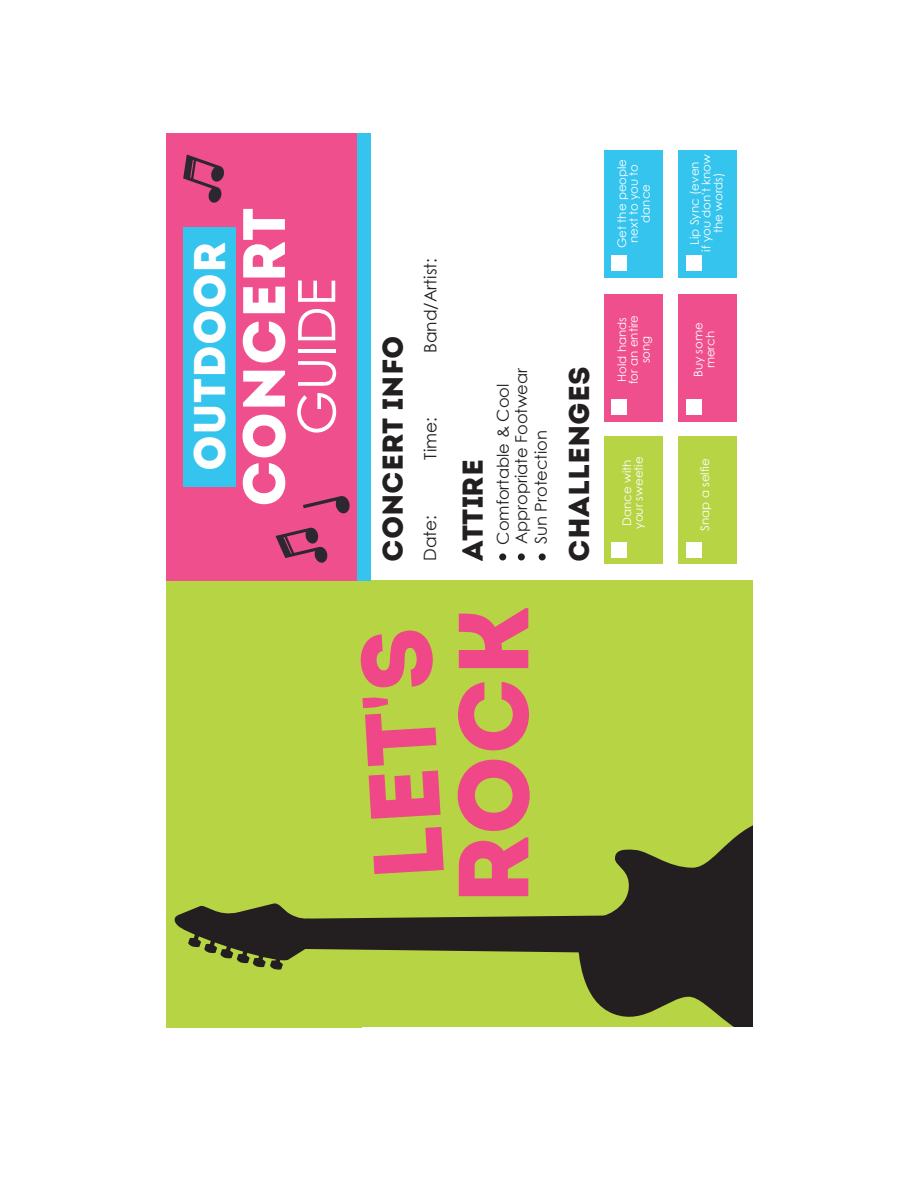
<style>
.page{position:relative;width:918px;height:1188px;background:#fff}
.page>*{position:absolute;margin:0;border:0;box-sizing:border-box;transform-origin:0 0}
.t1{font:99.3px "Intro";color:#ef4788}
.t2{font:59.7px "Intro";color:#fff}
.t3{font:51.75px "Century Gothic";color:#fff}
.t4{font:44.25px "Intro";color:#fff}
.t5{font:28.8px "Intro";color:#231f20}
.t6{font:16.95px "Century Gothic";color:#231f20}
.t7{font:16.35px/19.4px "Century Gothic";color:#231f20}
.t8{font:11.85px/11.9px "Century Gothic";color:#fff;text-align:center}
.s1{font-family:"Arial"}
</style>
<div class="page">
<div style="left:166px;top:580px;width:588px;height:447px;background:#b7d444"></div>
<svg style="left:582px;top:815px;width:172px;height:212px;fill:#231f20"></svg>
<svg style="left:174px;top:902px;width:450px;height:69px"></svg>
<div style="left:166px;top:133px;width:204px;height:447px;background:#ef4f8d"></div>
<div style="left:357px;top:133px;width:13px;height:447px;background:#34c4ed"></div>
<div style="left:183px;top:227px;width:53px;height:259px;background:#34c4ed"></div>
<div style="left:605px;top:437px;width:58px;height:127px;background:#b7d444"></div>
<div style="left:605px;top:294px;width:58px;height:127px;background:#ef4f8d"></div>
<div style="left:605px;top:150px;width:58px;height:128px;background:#34c4ed"></div>
<div style="left:678px;top:437px;width:58px;height:127px;background:#b7d444"></div>
<div style="left:678px;top:294px;width:58px;height:127px;background:#ef4f8d"></div>
<div style="left:678px;top:150px;width:58px;height:128px;background:#34c4ed"></div>
<div style="left:611px;top:542px;width:16px;height:16px;background:#fff"></div>
<div style="left:686px;top:542px;width:16px;height:16px;background:#fff"></div>
<div style="left:686px;top:399px;width:16px;height:16px;background:#fff"></div>
<div style="left:686px;top:255px;width:16px;height:16px;background:#fff"></div>
<div style="left:611px;top:399px;width:16px;height:15px;background:#fff"></div>
<div style="left:611px;top:255px;width:16px;height:16px;background:#fff"></div>
<div style="left:499px;top:553px;width:7px;height:7px;background:#231f20;border-radius:50%"></div>
<div style="left:518px;top:553px;width:7px;height:7px;background:#231f20;border-radius:50%"></div>
<div style="left:539px;top:553px;width:7px;height:7px;background:#231f20;border-radius:50%"></div>
<svg style="left:303px;top:496px;width:47px;height:18px"></svg>
<svg style="left:276px;top:527px;width:52px;height:36px"></svg>
<svg style="left:183px;top:155px;width:41px;height:48px"></svg>
<h2 class="t2" style="left:240px;top:507px;width:301px;rotate:-90deg">CONCERT</h2>
<h3 class="t4" style="left:192px;top:471px;width:231px;rotate:-90deg">OUTDOOR</h3>
<h3 class="t3" style="left:296px;top:436px;width:158px;rotate:-90deg">GUIDE</h3>
<h3 class="t5" style="left:381px;top:562px;width:228px;rotate:-90deg">CONCERT INFO</h3>
<h3 class="t6" style="left:424px;top:353px;width:96px;rotate:-90deg">Band/Artist:</h3>
<h3 class="t6" style="left:424px;top:460px;width:44px;rotate:-90deg">Time:</h3>
<h3 class="t6" style="left:424px;top:561px;width:47px;rotate:-90deg">Date:</h3>
<h3 class="t5" style="left:461px;top:561px;width:103px;rotate:-90deg">ATTIRE</h3>
<h3 class="t7" style="left:513px;top:544px;width:178px;rotate:-90deg">Appropriate Footwear<br>Sun Protection</h3>
<h3 class="t7" style="left:495px;top:545px;width:163px;rotate:-90deg">Comfortable &amp; Cool</h3>
<h1 class="t1" style="left:454px;top:905px;width:300px;rotate:-90deg">rock</h1>
<h1 class="t1" style="left:369px;top:883px;width:255px;rotate:-93deg">let s<span class="s1">'</span></h1>
<h3 class="t5" style="left:567px;top:562px;width:197px;rotate:-90deg">CHALLENGES</h3>
<p class="t8" style="left:617px;top:248px;width:91px;rotate:-90deg">Get the people next to you to dance</p>
<p class="t8" style="left:617px;top:384px;width:71px;rotate:-90deg">Hold hands for an entire song</p>
<p class="t8" style="left:690px;top:252px;width:99px;rotate:-90deg">Lip Sync (even<br>if you don't know the words)</p>
<p class="t8" style="left:693px;top:377px;width:56px;rotate:-90deg">Buy some merch</p>
<p class="t8" style="left:622px;top:529px;width:74px;text-align:left;rotate:-90deg">Dance with your sweetie</p>
<p class="t8" style="left:700px;top:531px;width:74px;rotate:-90deg">Snap a selfie</p>
</div>
